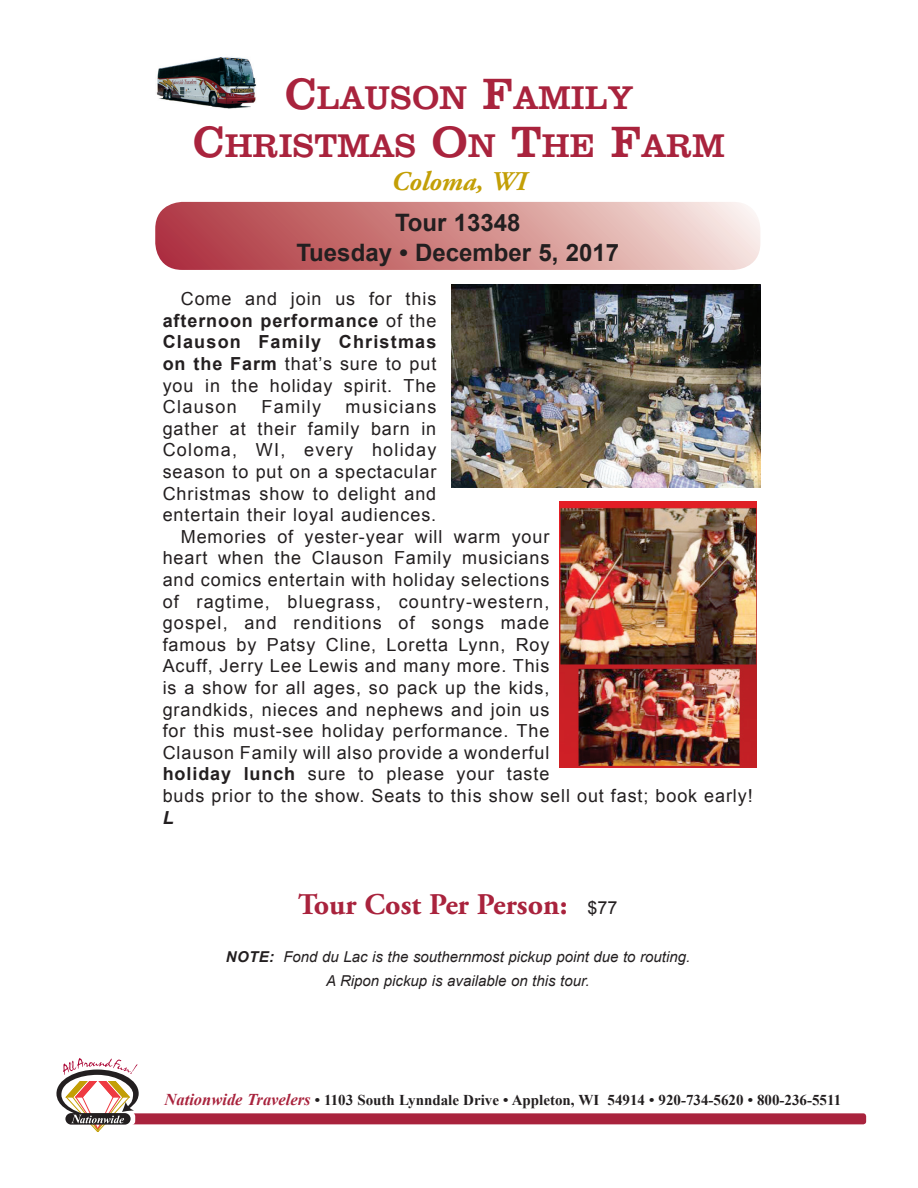
<style>
.page{position:relative;width:918px;height:1188px;background:#fff}
.page>*{position:absolute;margin:0;border:0;box-sizing:border-box;transform-origin:0 0}
.t1{font:33.75px "Big Sky";color:#a9233d}
.t2{font:700 30px "Adobe Garamond Pro";color:#a9233d}
.t3{font:italic 700 27px "Adobe Garamond Pro";color:#c39f06}
.t4{font:700 24px "Arial";color:#231f20}
.t5{font:18px/21.6px "Arial";letter-spacing:.05em;color:#231f20;text-align:justify}
.t6{font:italic 15px "Arial";color:#231f20}
.t7{font:700 15px "Times New Roman";color:#231f20}
.s1{font-size:45px}
.s2{font-weight:700}
.s3{font-weight:700;font-style:italic}
.s4{font-family:"Arial";font-weight:400;font-size:18px;color:#231f20}
.s5{font-style:italic;font-size:16.5px;color:#a9233d}
</style>
<div class="page">
<img style="left:451px;top:285px;width:309px;height:202px">
<div style="left:123px;top:1113px;width:743px;height:11px;background:#a9233d;border-radius:3px"></div>
<svg style="left:56px;top:1058px;width:83px;height:74px"></svg>
<svg style="left:155px;top:202px;width:605px;height:68px;background:#d28c8c"></svg>
<img style="left:156px;top:57px;width:100px;height:52px">
<img style="left:559px;top:501px;width:198px;height:266px">
<p class="t1" style="left:285px;top:77px;width:350px"><span class="s1">C</span>LAUSON <span class="s1">F</span>AMILY</p>
<p class="t1" style="left:193px;top:125px;width:534px"><span class="s1">C</span>HRISTMAS <span class="s1">O</span>N <span class="s1">T</span>HE <span class="s1">F</span>ARM</p>
<p class="t3" style="left:392px;top:166px;width:136px">Coloma, WI</p>
<p class="t4" style="left:395px;top:205px;width:127px">Tour 13348</p>
<p class="t4" style="left:296px;top:235px;width:324px">Tuesday • December 5, 2017</p>
<p class="t5" style="left:163px;top:288px;width:275px;text-indent:18px">Come and join us for this <span class="s2">afternoon performance</span> of the <span class="s2">Clauson Family Christmas on the Farm</span> that’s sure to put you in the holiday spirit. The Clauson</p>
<p class="t5" style="left:163px;top:396px;width:275px;text-indent:183px">musicians gather at their family barn in Coloma, WI, every holiday season to put on a spectacular Christmas show to delight and entertain their loyal audiences.</p>
<p class="t5" style="left:163px;top:526px;width:592px;text-align:left;text-indent:18px">Memories of yester-year will warm your<br>heart when the Clauson Family musicians<br>and comics entertain with holiday selections<br>of ragtime, bluegrass, country-western,<br>gospel, and renditions of songs made<br>famous by Patsy Cline, Loretta Lynn, Roy<br>Acuff, Jerry Lee Lewis and many more. This<br>is a show for all ages, so pack up the kids,<br>grandkids, nieces and nephews and join us<br>for this must-see holiday performance. The<br>Clauson Family will also provide a wonderful<br><span class="s2">holiday lunch</span> sure to please your taste<br>buds prior to the show. Seats to this show sell out fast; book early!<br><span class="s3">L</span></p>
<p class="t5" style="left:261px;top:396px;width:61px">Family</p>
<p class="t2" style="left:298px;top:887px;width:321px">Tour Cost Per Person: <span class="s4">$77</span></p>
<p class="t6" style="left:226px;top:947px;width:466px"><span class="s2">NOTE:</span> Fond du Lac is the southernmost pickup point due to routing.</p>
<p class="t6" style="left:326px;top:971px;width:265px">A Ripon pickup is available on this tour.</p>
<p class="t7" style="left:165px;top:1090px;width:678px"><span class="s5">Nationwide Travelers</span> • 1103 South Lynndale Drive • Appleton, WI 54914 • 920-734-5620 • 800-236-5511</p>
</div>
